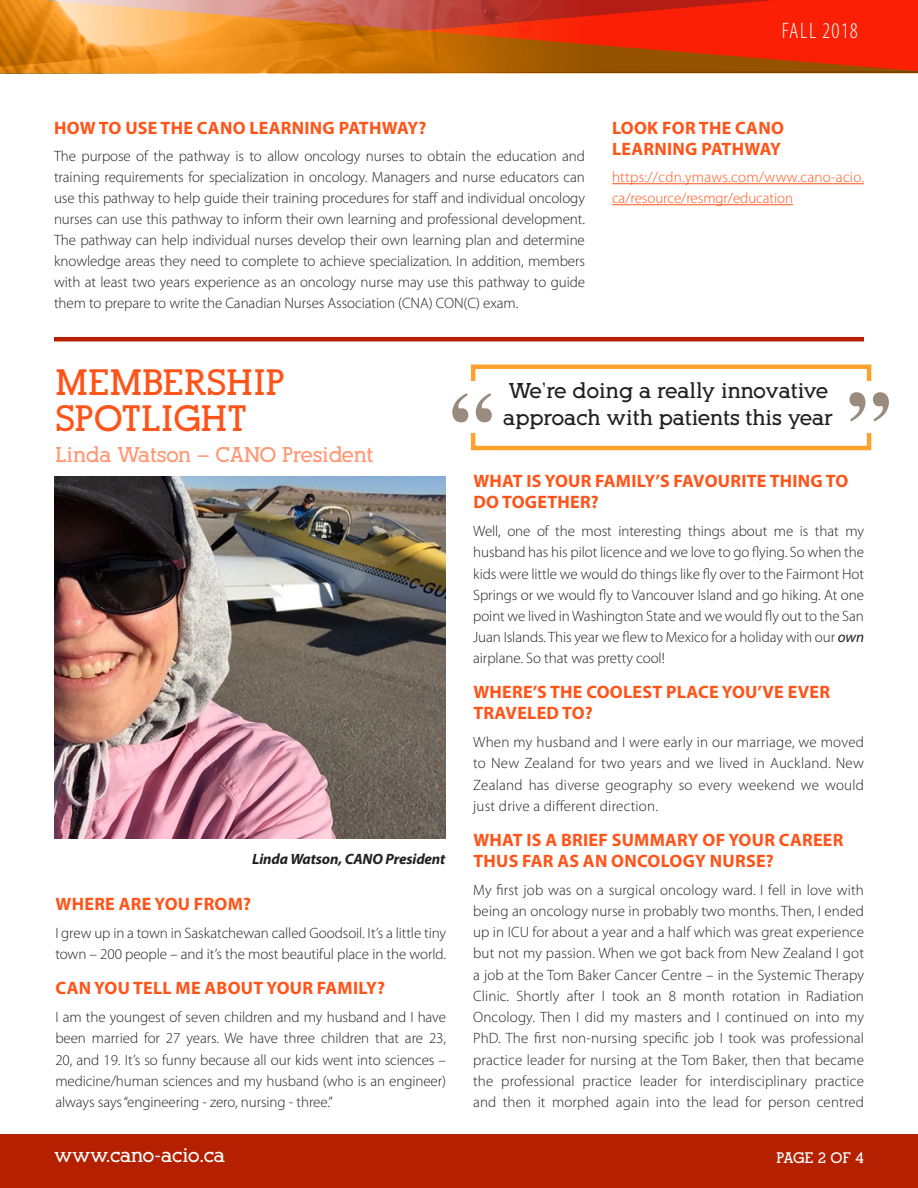
<style>
.page{position:relative;width:918px;height:1188px;background:#fff}
.page>*{position:absolute;margin:0;border:0;box-sizing:border-box;transform-origin:0 0}
.t1{font:700 87px "Times";color:#998b7d}
.t2{font:700 36px/36.2px "Alexandria FLF";letter-spacing:.005em;color:#ff5419}
.t3{font:300 condensed 22.5px "Myriad Pro";letter-spacing:.05em;color:#fff}
.t4{font:700 21px/27px "Alexandria FLF";letter-spacing:.005em;color:#231f20}
.t5{font:700 21px "Alexandria FLF";letter-spacing:-.005em;color:#ff9875}
.t6{font:700 19.5px "Alexandria FLF";letter-spacing:-.005em;color:#fff}
.t7{font:700 18px/21px "Myriad Pro";letter-spacing:.015em;color:#ff5419}
.t8{font:700 18px "Myriad Pro";letter-spacing:-.01em;color:#ff5419}
.t9{font:300 15px/21.1px "Myriad Pro";letter-spacing:-.005em;color:#231f20;text-align:justify}
.t10{font:300 15px/21px "Myriad Pro";letter-spacing:-.005em;color:#ff5419}
.t11{font:italic 700 15px "Myriad Pro";letter-spacing:-.01em;color:#231f20}
.t12{font:700 15px "Alexandria FLF";letter-spacing:-.02em;color:#fff}
.s1{font-weight:400;font-style:italic}
</style>
<div class="page">
<div style="left:0;top:1134px;width:918px;height:54px;background:#b42000"></div>
<svg style="left:0;top:0;width:918px;height:73px"></svg>
<div style="left:471px;top:364px;width:400px;height:86px;border:4px solid #ffa12d"></div>
<div style="left:840px;top:382px;width:56px;height:51px;background:#fff"></div>
<div style="left:445px;top:382px;width:56px;height:51px;background:#fff"></div>
<hr style="left:612px;top:183px;width:252px;height:1px;background:#ff5419">
<hr style="left:612px;top:204px;width:181px;height:1px;background:#ff5419">
<hr style="left:54px;top:337px;width:810px;height:4px;background:#b42000">
<img style="left:54px;top:476px;width:391px;height:363px">
<h3 class="t3" style="left:782px;top:18px;width:78px">Fall 2018</h3>
<p class="t7" style="left:54px;top:116px;width:15px">HOW</p>
<p class="t7" style="left:99px;top:116px;width:329px">TO USE THE CANO LEARNING PATHWAY?</p>
<p class="t9" style="left:54px;top:146px;width:533px">The purpose of the pathway is to allow oncology nurses to obtain the education and training requirements for specialization in oncology. Managers and nurse educators can use this pathway to help guide their training procedures for staff and individual oncology nurses can use this pathway to inform their own learning and professional development.<br>The pathway can help individual nurses develop their own learning plan and determine knowledge areas they need to complete to achieve specialization. In addition, members with at least two years experience as an oncology nurse may use this pathway to guide them to prepare to write the Canadian Nurses Association (CNA) CON(C) exam.</p>
<p class="t7" style="left:612px;top:116px;width:173px">LOOK FOR THE CANO<br>LEARNING PATHWAY</p>
<p class="t10" style="left:612px;top:167px;width:253px">https://cdn.ymaws.com/www.cano-acio. ca/resource/resmgr/education</p>
<h2 class="t2" style="left:55px;top:365px;width:213px">Membership<br>Spotlight</h2>
<h3 class="t5" style="left:55px;top:444px;width:320px">Linda Watson – CANO President</h3>
<h1 class="t1" style="left:450px;top:341px;width:45px">“</h1>
<h3 class="t4" style="left:503px;top:378px;width:331px">We’re doing a really innovative approach with patients this year</h3>
<h1 class="t1" style="left:892px;top:474px;width:45px;rotate:-180deg">“</h1>
<p class="t11" style="left:252px;top:849px;width:195px">Linda Watson, CANO President</p>
<p class="t7" style="left:56px;top:893px;width:197px">WHERE ARE YOU FROM?</p>
<p class="t9" style="left:55px;top:922px;width:392px">I grew up in a town in Saskatchewan called Goodsoil. It’s a little tiny town – 200 people – and it’s the most beautiful place in the world.</p>
<p class="t7" style="left:56px;top:977px;width:174px">CAN YOU TELL ME ABOU</p>
<p class="t7" style="left:253px;top:977px;width:133px">T YOU R FAMILY?</p>
<p class="t9" style="left:55px;top:1006px;width:392px">I am the youngest of seven children and my husband and I have been married for 27 years. We have three children that are 23, 20, and 19. It’s so funny because all our kids went into sciences – medicine/human sciences and my husband (who is an engineer) always says “engineering - zero, nursing - three.”</p>
<p class="t8" style="left:473px;top:469px;width:233px">WHAT IS YOU R FAMILY’S FAVOU</p>
<p class="t7" style="left:730px;top:470px;width:118px">RITE THING TO</p>
<p class="t7" style="left:473px;top:491px;width:127px">DO TOGETHER?</p>
<p class="t9" style="left:473px;top:520px;width:392px">Well, one of the most interesting things about me is that my husband has his pilot licence and we love to go flying. So when the kids were little we would do things like fly over to the Fairmont Hot Springs or we would fly to Vancouver Island and go hiking. At one point we lived in Washington State and we would fly out to the San Juan Islands. This year we flew to Mexico for a holiday with our <span class="s1">own </span>airplane. So that was pretty cool!</p>
<p class="t7" style="left:473px;top:681px;width:126px">WHERE’S THE COOL</p>
<p class="t7" style="left:633px;top:681px;width:199px">EST PLACE YOU’VE EVER</p>
<p class="t7" style="left:473px;top:702px;width:121px">TRAVELED TO?</p>
<p class="t9" style="left:473px;top:732px;width:392px">When my husband and I were early in our marriage, we moved to New Zealand for two years and we lived in Auckland. New Zealand has diverse geography so every weekend we would just drive a different direction.</p>
<p class="t7" style="left:473px;top:828px;width:164px">WHAT IS A BRIEF SUMM</p>
<p class="t7" style="left:665px;top:828px;width:180px">ARY OF YOU R CAREER</p>
<p class="t7" style="left:473px;top:850px;width:151px">THUS FAR AS AN ONCOLO</p>
<p class="t7" style="left:683px;top:850px;width:93px">GY NU RSE?</p>
<p class="t9" style="left:473px;top:879px;width:392px">My first job was on a surgical oncology ward. I fell in love with being an oncology nurse in probably two months. Then, I ended up in ICU for about a year and a half which was great experience but not my passion. When we got back from New Zealand I got a job at the Tom Baker Cancer Centre – in the Systemic Therapy Clinic. Shortly after I took an 8 month rotation in Radiation Oncology. Then I did my masters and I continued on into my PhD. The first non-nursing specific job I took was professional practice leader for nursing at the Tom Baker, then that became the professional practice leader for interdisciplinary practice and then it morphed again into the lead for person centred</p>
<h3 class="t6" style="left:54px;top:1145px;width:173px">www.cano-acio.ca</h3>
<p class="t12" style="left:776px;top:1149px;width:89px">Page 2 of 4</p>
</div>
